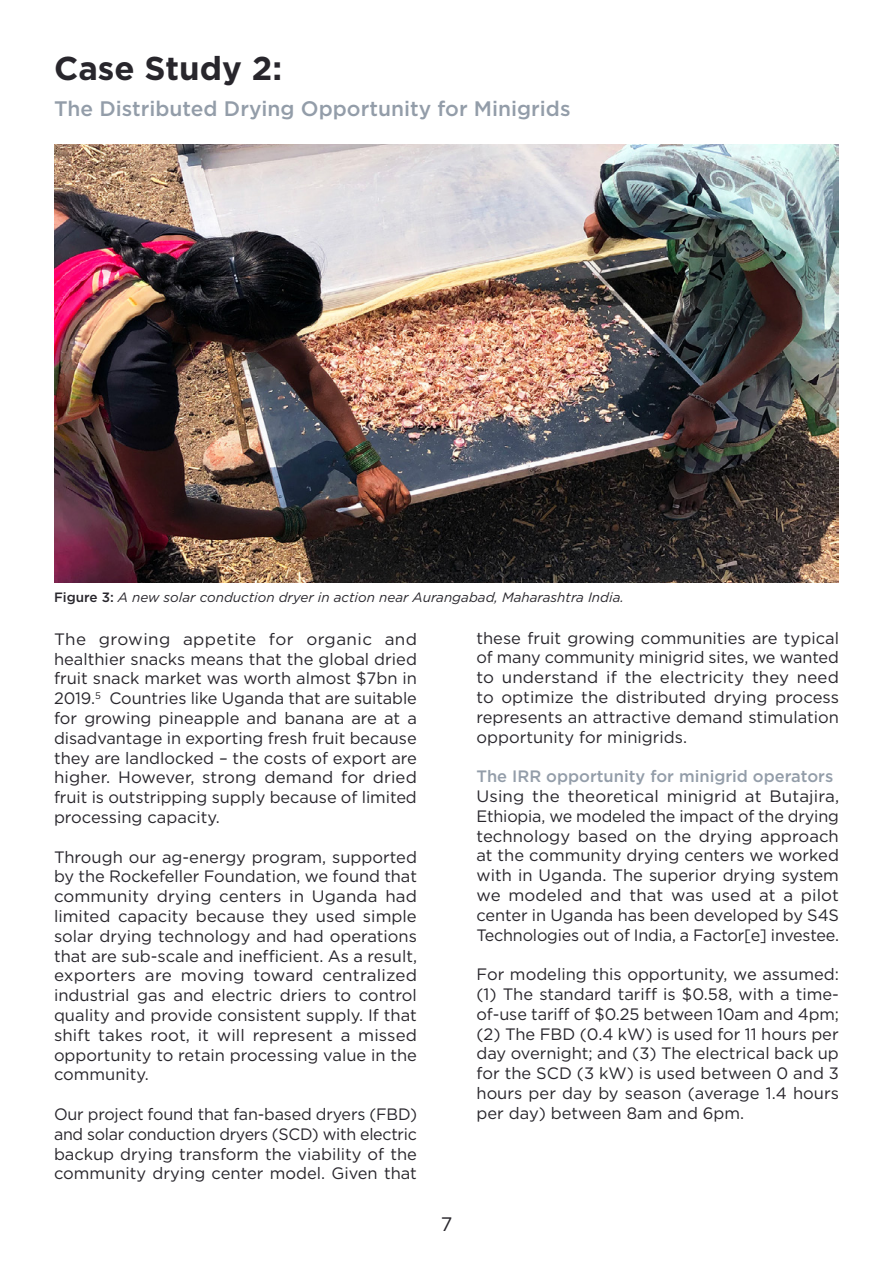
<style>
.page{position:relative;width:893px;height:1263px;background:#fff}
.page>*{position:absolute;margin:0;border:0;box-sizing:border-box;transform-origin:0 0}
.t1{font:700 33px "Gotham HTF";color:#28262c}
.t2{font:500 21px "Gotham HTF";color:#939da9}
.t3{font:19.5px "Gotham HTF";color:#28262c}
.t4{font:16.5px/19.8px "Gotham HTF";color:#28262c;text-align:justify}
.t5{font:500 16.5px "Gotham HTF";color:#939da9}
.t6{font:italic 13.5px "Gotham HTF";color:#28262c}
.s1{font-weight:500;font-style:normal}
</style>
<div class="page">
<img style="left:54px;top:144px;width:785px;height:439px">
<h1 class="t1" style="left:54px;top:49px;width:230px">Case Study 2:</h1>
<p class="t2" style="left:54px;top:97px;width:518px">The Distributed Drying Opportunity for Minigrids</p>
<p class="t6" style="left:54px;top:589px;width:571px"><span class="s1">Figure 3:</span> A new solar conduction dryer in action near Aurangabad, Maharashtra India.</p>
<p class="t4" style="left:54px;top:629px;width:365px">The growing appetite for organic and healthier snacks means that the global dried fruit snack market was worth almost $7bn in 2019.<sup>5</sup> Countries like Uganda that are suitable for growing pineapple and banana are at a disadvantage in exporting fresh fruit because they are landlocked – the costs of export are higher. However, strong demand for dried fruit is outstripping supply because of limited processing capacity.</p>
<p class="t4" style="left:54px;top:846px;width:365px">Through our ag-energy program, supported by the Rockefeller Foundation, we found that community drying centers in Uganda had limited capacity because they used simple solar drying technology and had operations that are sub-scale and inefficient. As a result, exporters are moving toward centralized industrial gas and electric driers to control quality and provide consistent supply. If that shift takes root, it will represent a missed opportunity to retain processing value in the community.</p>
<p class="t4" style="left:54px;top:1104px;width:365px">Our project found that fan-based dryers (FBD) and solar conduction dryers (SCD) with electric backup drying transform the viability of the community drying center model. Given that</p>
<p class="t4" style="left:476px;top:627px;width:364px">these fruit growing communities are typical of many community minigrid sites, we wanted to understand if the electricity they need to optimize the distributed drying process represents an attractive demand stimulation opportunity for minigrids.</p>
<p class="t5" style="left:476px;top:767px;width:358px">The IRR opportunity for minigrid operators</p>
<p class="t4" style="left:476px;top:786px;width:364px">Using the theoretical minigrid at Butajira, Ethiopia, we modeled the impact of the drying technology based on the drying approach at the community drying centers we worked with in Uganda. The superior drying system we modeled and that was used at a pilot center in Uganda has been developed by S4S Technologies out of India, a Factor[e] investee.</p>
<p class="t4" style="left:476px;top:964px;width:364px">For modeling this opportunity, we assumed: (1) The standard tariff is $0.58, with a time&shy;of-use tariff of $0.25 between 10am and 4pm; (2) The FBD (0.4 kW) is used for 11 hours per day overnight; and (3) The electrical back up for the SCD (3 kW) is used between 0 and 3 hours per day by season (average 1.4 hours per day) between 8am and 6pm.</p>
<p class="t3" style="left:441px;top:1213px;width:13px">7</p>
</div>
